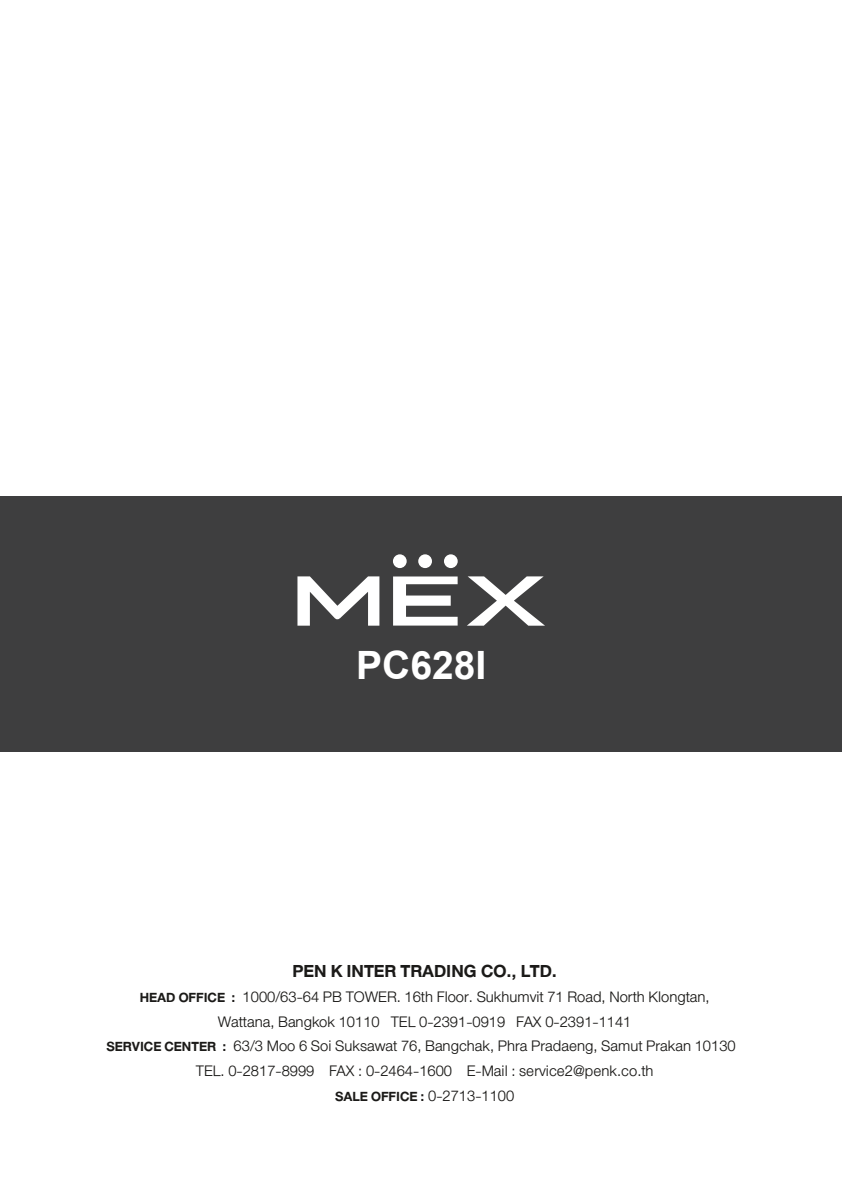
<style>
.page{position:relative;width:842px;height:1191px;background:#fff}
.page>*{position:absolute;margin:0;border:0;box-sizing:border-box;transform-origin:0 0}
.t1{font:700 39px "Arial";color:#fff}
.t2{font:24.8px "DB Helvethaica X 75 Bd";color:#1b1a18}
.t3{font:21.6px/24.8px "DB Helvethaica X Li";color:#1b1a18;text-align:center}
.t4{font:18.8px "DB Helvethaica X 75 Bd";color:#1b1a18}
.s1{font-family:"DB Helvethaica X 75 Bd";font-size:18.8px}
.s2{font-family:"DB Helvethaica X Li";font-size:21.6px}
</style>
<div class="page">
<div style="left:0;top:496px;width:842px;height:255px;background:#3e3e3f"></div>
<svg style="left:297px;top:554px;width:247px;height:71px"></svg>
<h1 class="t1" style="left:356px;top:637px;width:132px">PC628I</h1>
<p class="t2" style="left:292px;top:956px;width:266px">PEN K INTER TRADING CO., LTD.</p>
<p class="t3" style="left:106px;top:984px;width:631px"><span class="s1">HEAD OFFICE :</span> 1000/63-64 PB TOWER. 16th Floor. Sukhumvit 71 Road, North Klongtan, Wattana, Bangkok 10110 TEL 0-2391-0919 FAX 0-2391-1141<br><span class="s1">SERVICE CENTER :</span> 63/3 Moo 6 Soi Suksawat 76, Bangchak, Phra Pradaeng, Samut Prakan 10130<br>TEL. 0-2817-8999 FAX : 0-2464-1600 E-Mail : service2@penk.co.th</p>
<p class="t4" style="left:335px;top:1085px;width:181px">SALE OFFICE : <span class="s2">0-2713-1100</span></p>
</div>
